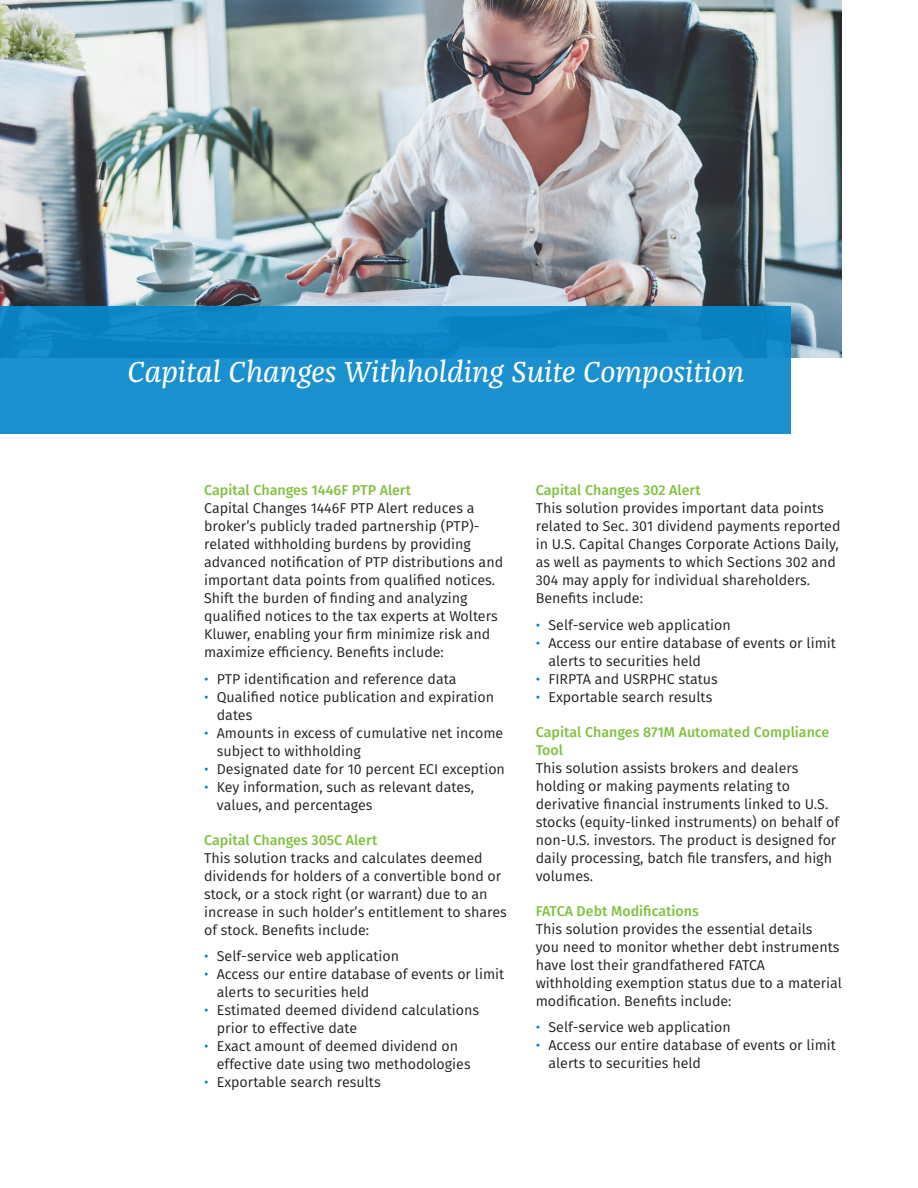
<style>
.page{position:relative;width:918px;height:1188px;background:#fff}
.page>*{position:absolute;margin:0;border:0;box-sizing:border-box;transform-origin:0 0}
.Dropquote{font:italic 30px "Franziska Pro";color:#fff}
.Text{font:14.25px/18px "Fira Sans";color:#231f20}
.Subhead{font:500 14.25px/18px "Fira Sans";color:#7fc241}
.s1{color:#0084ca}
</style>
<div class="page">
<img style="left:0;top:0;width:842px;height:357px">
<div style="left:0;top:306px;width:791px;height:128px;background:linear-gradient(to right,#158ccb,#168ccc)"></div>
<p class="Dropquote" style="left:128px;top:353px;width:618px">Capital Changes Withholding Suite Composition</p>
<p class="Subhead" style="left:204px;top:481px;width:209px">Capital Changes 1446F PTP Alert</p>
<p class="Text" style="left:204px;top:499px;width:301px">Capital Changes 1446F PTP Alert reduces a broker’s publicly traded partnership (PTP)- related withholding burdens by providing advanced notification of PTP distributions and important data points from qualified notices.<br>Shift the burden of finding and analyzing qualified notices to the tax experts at Wolters Kluwer, enabling your firm minimize risk and maximize efficiency. Benefits include:</p>
<p class="Text" style="left:204px;top:670px;width:254px"><span class="s1">•</span> PTP identification and reference data</p>
<p class="Text" style="left:217px;top:688px;width:279px;text-indent:-13px"><span class="s1">•</span> Qualified notice publication and expiration dates</p>
<p class="Text" style="left:217px;top:724px;width:288px;text-indent:-13px"><span class="s1">•</span> Amounts in excess of cumulative net income subject to withholding</p>
<p class="Text" style="left:204px;top:760px;width:302px"><span class="s1">•</span> Designated date for 10 percent ECI exception</p>
<p class="Text" style="left:217px;top:778px;width:259px;text-indent:-13px"><span class="s1">•</span> Key information, such as relevant dates, values, and percentages</p>
<p class="Subhead" style="left:204px;top:831px;width:175px">Capital Changes 305C Alert</p>
<p class="Text" style="left:204px;top:849px;width:304px">This solution tracks and calculates deemed dividends for holders of a convertible bond or stock, or a stock right (or warrant) due to an increase in such holder’s entitlement to shares of stock. Benefits include:</p>
<p class="Text" style="left:204px;top:947px;width:197px"><span class="s1">•</span> Self-service web application</p>
<p class="Text" style="left:217px;top:965px;width:289px;text-indent:-13px"><span class="s1">•</span> Access our entire database of events or limit alerts to securities held</p>
<p class="Text" style="left:217px;top:1001px;width:264px;text-indent:-13px"><span class="s1">•</span> Estimated deemed dividend calculations prior to effective date</p>
<p class="Text" style="left:217px;top:1037px;width:255px;text-indent:-13px"><span class="s1">•</span> Exact amount of deemed dividend on effective date using two methodologies</p>
<p class="Text" style="left:204px;top:1073px;width:178px"><span class="s1">•</span> Exportable search results</p>
<p class="Subhead" style="left:536px;top:481px;width:166px">Capital Changes 302 Alert</p>
<p class="Text" style="left:536px;top:499px;width:306px">This solution provides important data points related to Sec. 301 dividend payments reported in U.S. Capital Changes Corporate Actions Daily, as well as payments to which Sections 302 and 304 may apply for individual shareholders.<br>Benefits include:</p>
<p class="Text" style="left:536px;top:616px;width:197px"><span class="s1">•</span> Self-service web application</p>
<p class="Text" style="left:549px;top:634px;width:289px;text-indent:-13px"><span class="s1">•</span> Access our entire database of events or limit alerts to securities held</p>
<p class="Text" style="left:536px;top:670px;width:184px"><span class="s1">•</span> FIRPTA and USRPHC status</p>
<p class="Text" style="left:536px;top:688px;width:178px"><span class="s1">•</span> Exportable search results</p>
<p class="Subhead" style="left:536px;top:723px;width:295px">Capital Changes 871M Automated Compliance<br>Tool</p>
<p class="Text" style="left:536px;top:759px;width:305px">This solution assists brokers and dealers holding or making payments relating to derivative financial instruments linked to U.S. stocks (equity-linked instruments) on behalf of non-U.S. investors. The product is designed for daily processing, batch file transfers, and high volumes.</p>
<p class="Subhead" style="left:536px;top:902px;width:165px">FATCA Debt Modifications</p>
<p class="Text" style="left:536px;top:920px;width:308px">This solution provides the essential details<br>you need to monitor whether debt instruments have lost their grandfathered FATCA withholding exemption status due to a material modification. Benefits include:</p>
<p class="Text" style="left:536px;top:1018px;width:197px"><span class="s1">•</span> Self-service web application</p>
<p class="Text" style="left:549px;top:1036px;width:289px;text-indent:-13px"><span class="s1">•</span> Access our entire database of events or limit alerts to securities held</p>
</div>
